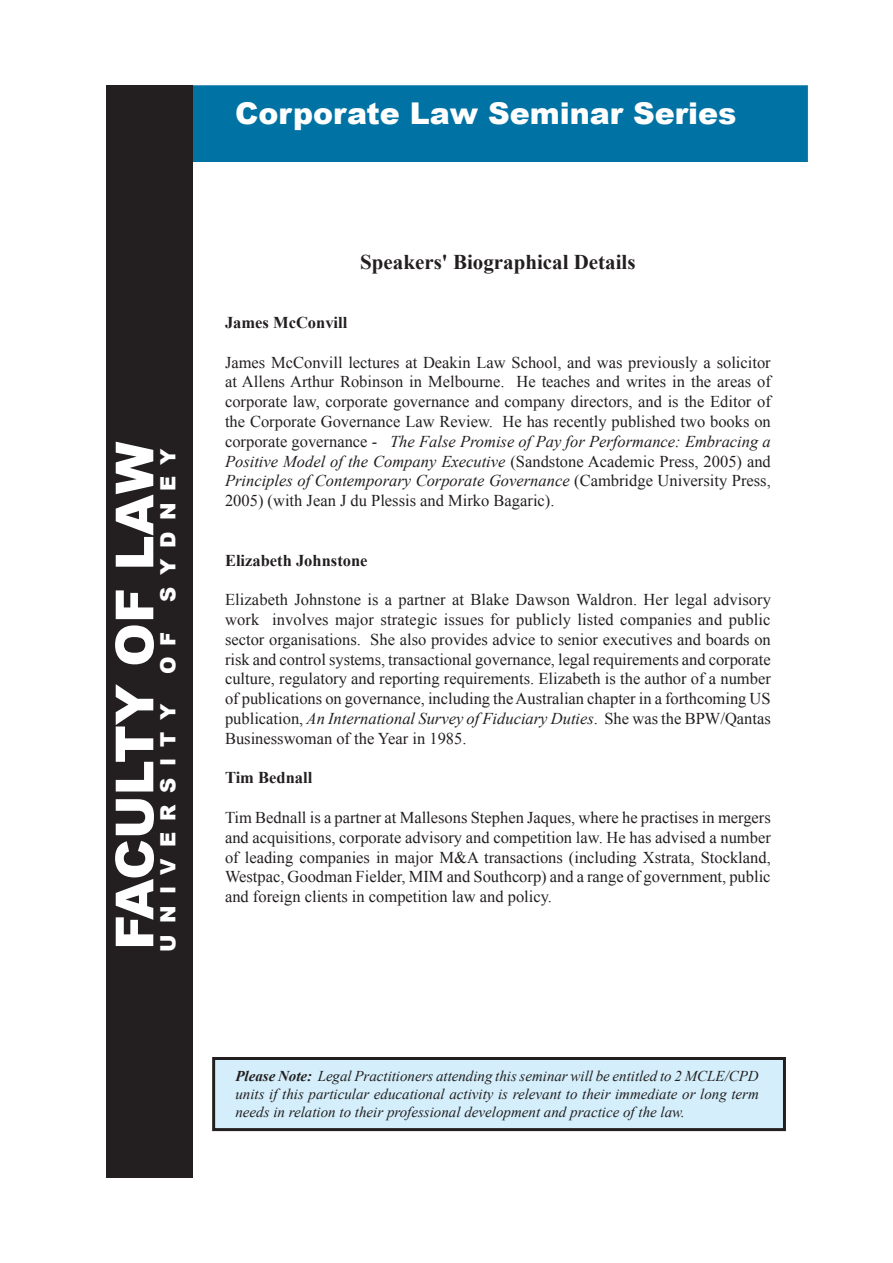
<style>
.page{position:relative;width:893px;height:1263px;background:#fff}
.page>*{position:absolute;margin:0;border:0;box-sizing:border-box;transform-origin:0 0}
.t1{font:900 52.5px "Arial";color:#fff}
.t2{font:900 30px "Arial";color:#fff}
.Normal__Web{font:700 21px "Times New Roman";color:#231f20}
.t3{font:900 21px "Arial";letter-spacing:.54em;color:#fff}
.Normal__Web-2{font:16.5px/19.8px "Times New Roman";color:#231f20;text-align:justify}
.content{font:16.5px/19.8px "Times New Roman";color:#231f20;text-align:justify}
.heading_1{font:700 16.5px "Times New Roman";color:#231f20}
.Normal__Web-3{font:700 16.5px "Times New Roman";color:#231f20}
.t4{font:italic 15px/18px "Times New Roman";color:#231f20;text-align:justify}
.s1{font-style:italic}
.s2{font-weight:700}
</style>
<div class="page">
<div style="left:190px;top:86px;width:617px;height:75px;background:#0073a4"></div>
<div style="left:189px;top:85px;width:619px;height:77px;border:2px solid #0073a4"></div>
<div style="left:106px;top:85px;width:87px;height:1093px;background:#231f20"></div>
<div style="left:214px;top:1058px;width:570px;height:71px;background:#d4effb"></div>
<div style="left:212px;top:1057px;width:574px;height:74px;border:3px solid #231f20"></div>
<p class="t2" style="left:235px;top:91px;width:503px">Corporate Law Seminar Series</p>
<p class="t1" style="left:96px;top:950px;width:510px;rotate:-90deg">FACULTY OF LAW</p>
<p class="t3" style="left:153px;top:602px;width:155px;rotate:-90deg">SYDNEY</p>
<p class="t3" style="left:153px;top:674px;width:44px;rotate:-90deg">O F</p>
<p class="t3" style="left:153px;top:952px;width:249px;rotate:-90deg">UNIVERSITY</p>
<p class="Normal__Web" style="left:360px;top:247px;width:277px">Speakers' Biographical Details</p>
<p class="heading_1" style="left:225px;top:311px;width:124px">James McConvill</p>
<p class="Normal__Web-2" style="left:225px;top:352px;width:547px">James McConvill lectures at Deakin Law School, and was previously a solicitor at Allens Arthur Robinson in Melbourne. He teaches and writes in the areas of corporate law, corporate governance and company directors, and is the Editor of the Corporate Governance Law Review. He has recently published two books on corporate governance - <span class="s1">The False Promise of Pay for Performance: Embracing a Positive Model of the Company Executive</span> (Sandstone Academic Press, 2005) and <span class="s1">Principles of Contemporary Corporate Governance</span> (Cambridge University Press, 2005) (with Jean J du Plessis and Mirko Bagaric).</p>
<p class="heading_1" style="left:225px;top:549px;width:144px">Elizabeth Johnstone</p>
<p class="Normal__Web-2" style="left:225px;top:589px;width:547px">Elizabeth Johnstone is a partner at Blake Dawson Waldron. Her legal advisory work involves major strategic issues for publicly listed companies and public sector organisations. She also provides advice to senior executives and boards on risk and control systems, transactional governance, legal requirements and corporate culture, regulatory and reporting requirements. Elizabeth is the author of a number of publications on governance, including the Australian chapter in a forthcoming US publication, <span class="s1">An International Survey of Fiduciary Duties</span>. She was the BPW/Qantas Businesswoman of the Year in 1985.</p>
<p class="Normal__Web-3" style="left:225px;top:766px;width:89px">Tim Bednall</p>
<p class="content" style="left:225px;top:807px;width:547px">Tim Bednall is a partner at Mallesons Stephen Jaques, where he practises in mergers and acquisitions, corporate advisory and competition law. He has advised a number of leading companies in major M&amp;A transactions (including Xstrata, Stockland, Westpac, Goodman Fielder, MIM and Southcorp) and a range of government, public and foreign clients in competition law and policy.</p>
<p class="t4" style="left:235px;top:1066px;width:525px"><span class="s2">Please Note:</span> Legal Practitioners attending this seminar will be entitled to 2 MCLE/CPD units if this particular educational activity is relevant to their immediate or long term needs in relation to their professional development and practice of the law.</p>
</div>
